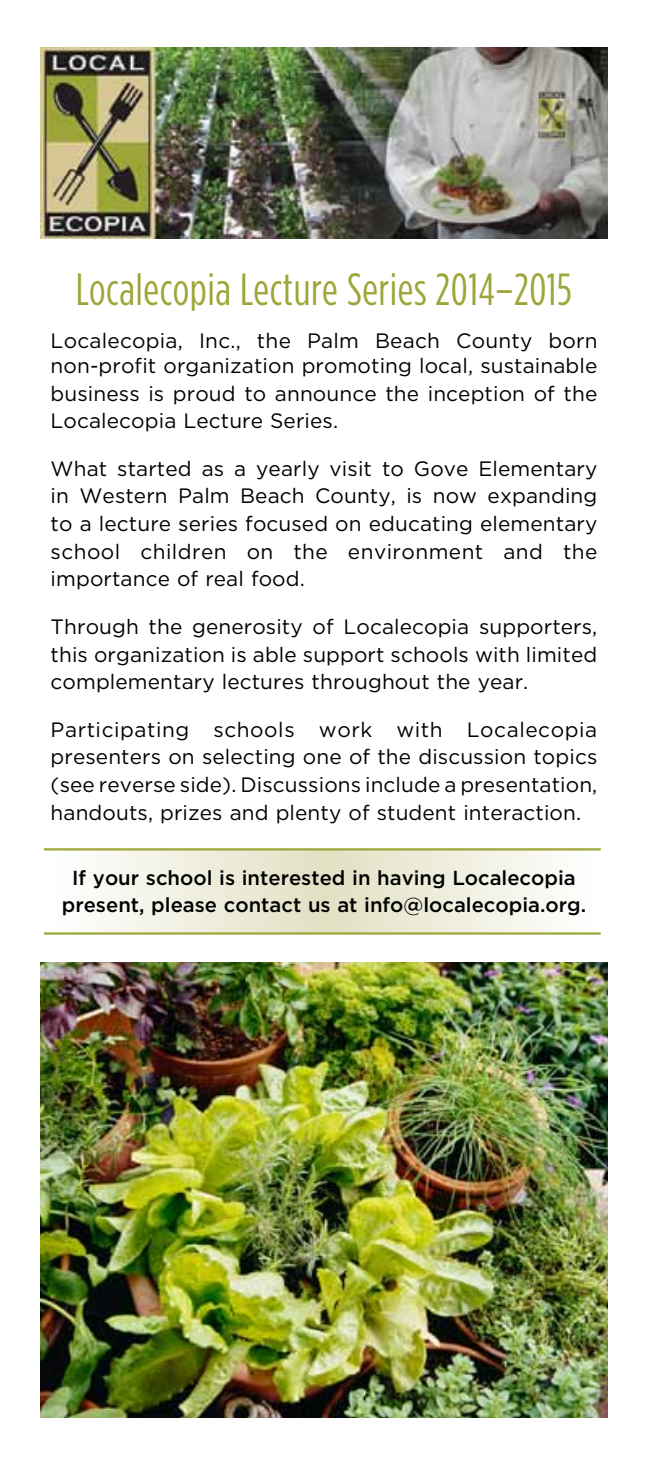
<style>
.page{position:relative;width:648px;height:1458px;background:#fff}
.page>*{position:absolute;margin:0;border:0;box-sizing:border-box;transform-origin:0 0}
.t1{font:45px "Gotham Condensed";letter-spacing:.01em;color:#9da639}
.t2{font:20.7px/27.4px "Gotham";letter-spacing:.005em;color:#000;text-align:justify}
.t3{font:500 20.25px/27px "Gotham";color:#000;text-align:center}
</style>
<div class="page">
<img style="left:40px;top:47px;width:568px;height:192px">
<img style="left:40px;top:962px;width:568px;height:456px">
<svg style="left:53px;top:850px;width:539px;height:82px"></svg>
<hr style="left:44px;top:848px;width:557px;height:2px;background:#9da639">
<hr style="left:44px;top:932px;width:557px;height:3px;background:#9da639">
<h1 class="t1" style="left:76px;top:265px;width:498px">Localecopia Lecture Series 2014–2015</h1>
<p class="t2" style="left:51px;top:328px;width:549px;line-height:25px">Localecopia, Inc., the Palm Beach County born non-profit organization promoting local, sustainable</p>
<p class="t2" style="left:51px;top:379px;width:548px">business is proud to announce the inception of the<br>Localecopia Lecture Series.</p>
<p class="t2" style="left:51px;top:455px;width:548px">What started as a yearly visit to Gove Elementary in Western Palm Beach County, is now expanding to a lecture series focused on educating elementary school children on the environment and the importance of real food.</p>
<p class="t2" style="left:51px;top:613px;width:548px">Through the generosity of Localecopia supporters, this organization is able support schools with limited complementary lectures throughout the year.</p>
<p class="t2" style="left:51px;top:715px;width:548px">Participating schools work with Localecopia presenters on selecting one of the discussion topics (see reverse side). Discussions include a presentation, handouts, prizes and plenty of student interaction.</p>
<p class="t3" style="left:62px;top:864px;width:526px">If your school is interested in having Localecopia present, please contact us at info@localecopia.org.</p>
</div>
